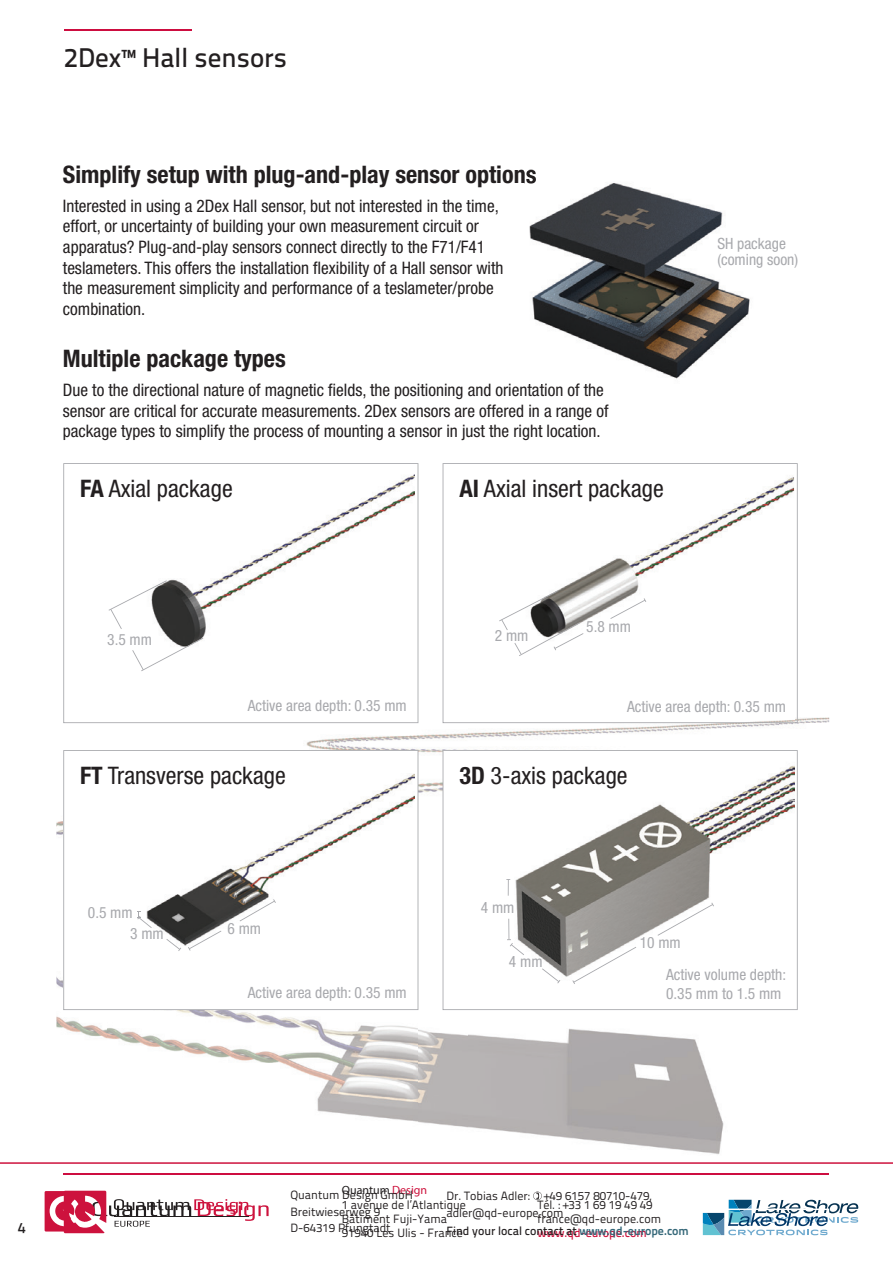
<style>
.page{position:relative;width:893px;height:1263px;background:#fff}
.page>*{position:absolute;margin:0;border:0;box-sizing:border-box;transform-origin:0 0}
.t1{font:500 27px "Titillium Text 22 L";color:#231f20}
.t2{font:condensed 24.15px "Helvetica Neue LT Std";color:#231f20}
.t3{font:700 condensed 24.15px "Helvetica Neue LT Std";color:#231f20}
.t4{font:condensed 17.25px/20.7px "Helvetica Neue LT Std";color:#231f20}
.t5{font:condensed 15.6px/15.5px "Helvetica Neue LT Std";color:#a8a9ad}
.t6{font:500 15px "Titillium Text 22 L";color:#231f20}
.t7{font:12px/14.4px "Titillium Text 22 L";color:#231f20}
.t8{font:500 12px "Titillium Text 22 L";color:#cd123d}
.t9{font:12px "Myriad Pro";color:#231f20}
.s1{font-weight:700}
.s2{color:#cd123d}
.s3{font-weight:500}
.s4{font-weight:700;color:#356879}
</style>
<div class="page">
<hr style="left:0;top:1162px;width:893px;height:2px;background:#cd123d">
<hr style="left:64px;top:29px;width:127px;height:2px;background:#cd0d40">
<img style="left:56px;top:723px;width:52px;height:316px">
<img style="left:366px;top:649px;width:102px;height:102px">
<img style="left:778px;top:717px;width:51px;height:8px">
<img style="left:108px;top:723px;width:258px;height:27px">
<img style="left:468px;top:723px;width:310px;height:27px">
<img style="left:417px;top:751px;width:51px;height:377px">
<img style="left:108px;top:1010px;width:309px;height:112px">
<img style="left:468px;top:1028px;width:256px;height:126px">
<img style="left:529px;top:183px;width:221px;height:196px">
<img style="left:526px;top:171px;width:10px;height:17px">
<svg style="left:63px;top:463px;width:355px;height:260px"></svg>
<svg style="left:443px;top:463px;width:355px;height:260px"></svg>
<svg style="left:63px;top:750px;width:355px;height:260px"></svg>
<svg style="left:443px;top:750px;width:355px;height:260px"></svg>
<svg style="left:109px;top:580px;width:58px;height:49px"></svg>
<svg style="left:132px;top:638px;width:71px;height:33px"></svg>
<svg style="left:499px;top:591px;width:84px;height:65px"></svg>
<svg style="left:610px;top:598px;width:36px;height:21px"></svg>
<svg style="left:572px;top:947px;width:64px;height:37px"></svg>
<svg style="left:658px;top:902px;width:56px;height:34px"></svg>
<svg style="left:542px;top:968px;width:18px;height:15px"></svg>
<svg style="left:506px;top:879px;width:4px;height:17px"></svg>
<svg style="left:507px;top:919px;width:17px;height:36px"></svg>
<svg style="left:188px;top:931px;width:33px;height:20px"></svg>
<svg style="left:240px;top:899px;width:36px;height:22px"></svg>
<svg style="left:137px;top:911px;width:15px;height:17px"></svg>
<svg style="left:166px;top:939px;width:15px;height:12px"></svg>
<hr style="left:64px;top:1174px;width:765px;height:1px;background:#cd0d40">
<svg style="left:45px;top:1191px;width:224px;height:42px"></svg>
<svg style="left:533px;top:1191px;width:9px;height:9px"></svg>
<svg style="left:702px;top:1200px;width:157px;height:36px"></svg>
<h1 class="t1" style="left:64px;top:37px;width:225px">2Dex™ Hall sensors</h1>
<h2 class="t3" style="left:63px;top:160px;width:475px">Simplify setup with plug-and-play sensor options</h2>
<p class="t4" style="left:63px;top:195px;width:442px">Interested in using a 2Dex Hall sensor, but not interested in the time, effort, or uncertainty of building your own measurement circuit or apparatus? Plug-and-play sensors connect directly to the F71/F41 teslameters. This offers the installation flexibility of a Hall sensor with the measurement simplicity and performance of a teslameter/probe combination.</p>
<h2 class="t3" style="left:63px;top:344px;width:225px">Multiple package types</h2>
<p class="t4" style="left:63px;top:379px;width:547px">Due to the directional nature of magnetic fields, the positioning and orientation of the sensor are critical for accurate measurements. 2Dex sensors are offered in a range of package types to simplify the process of mounting a sensor in just the right location.</p>
<h2 class="t2" style="left:80px;top:475px;width:154px"><span class="s1">FA</span> Axial package</h2>
<h2 class="t2" style="left:459px;top:475px;width:206px"><span class="s1">AI</span> Axial insert package</h2>
<p class="t5" style="left:107px;top:631px;width:46px">3.5 mm</p>
<p class="t5" style="left:495px;top:628px;width:35px">2 mm</p>
<p class="t5" style="left:586px;top:618px;width:46px">5.8 mm</p>
<p class="t5" style="left:717px;top:236px;width:82px">SH package (coming soon)</p>
<p class="t5" style="left:248px;top:698px;width:161px">Active area depth: 0.35 mm</p>
<p class="t5" style="left:627px;top:699px;width:161px">Active area depth: 0.35 mm</p>
<h2 class="t2" style="left:80px;top:762px;width:207px"><span class="s1">FT</span> Transverse package</h2>
<h2 class="t2" style="left:459px;top:762px;width:170px"><span class="s1">3D</span> 3-axis package</h2>
<p class="t5" style="left:130px;top:901px;width:35px;line-height:21.5px;text-indent:-42px">0.5 mm<br>3 mm</p>
<p class="t5" style="left:228px;top:921px;width:35px">6 mm</p>
<p class="t5" style="left:248px;top:985px;width:161px">Active area depth: 0.35 mm</p>
<p class="t5" style="left:481px;top:899px;width:35px">4 mm</p>
<p class="t5" style="left:509px;top:953px;width:35px">4 mm</p>
<p class="t5" style="left:640px;top:935px;width:43px">10 mm</p>
<p class="t5" style="left:666px;top:965px;width:122px;line-height:18.6px">Active volume depth:<br>0.35 mm to 1.5 mm</p>
<p class="t6" style="left:18px;top:1216px;width:9px">4</p>
<p class="t9" style="left:342px;top:1183px;width:87px">Quantum <span class="s2">Design</span></p>
<p class="t7" style="left:342px;top:1196px;width:126px">1 avenue de l’Atlantique<br>Bâtiment Fuji-Yama<br>91940 Les Ulis - France</p>
<p class="t7" style="left:537px;top:1196px;width:125px">Tél. : +33 1 69 19 49 49 france@qd-europe.com</p>
<p class="t7" style="left:290px;top:1186px;width:124px;line-height:16.5px">Quantum Design GmbH<br>Breitwieserweg 9<br>D-64319 Pfungtadt</p>
<p class="t7" style="left:446px;top:1186px;width:244px;line-height:17.9px">Dr. Tobias Adler: +49 6157 80710-479, adler@qd-europe.com<br><span class="s3">Find your local contact at</span> <span class="s4">www.qd-europe.com</span></p>
<p class="t8" style="left:537px;top:1224px;width:111px">www.qd-europe.com</p>
</div>
